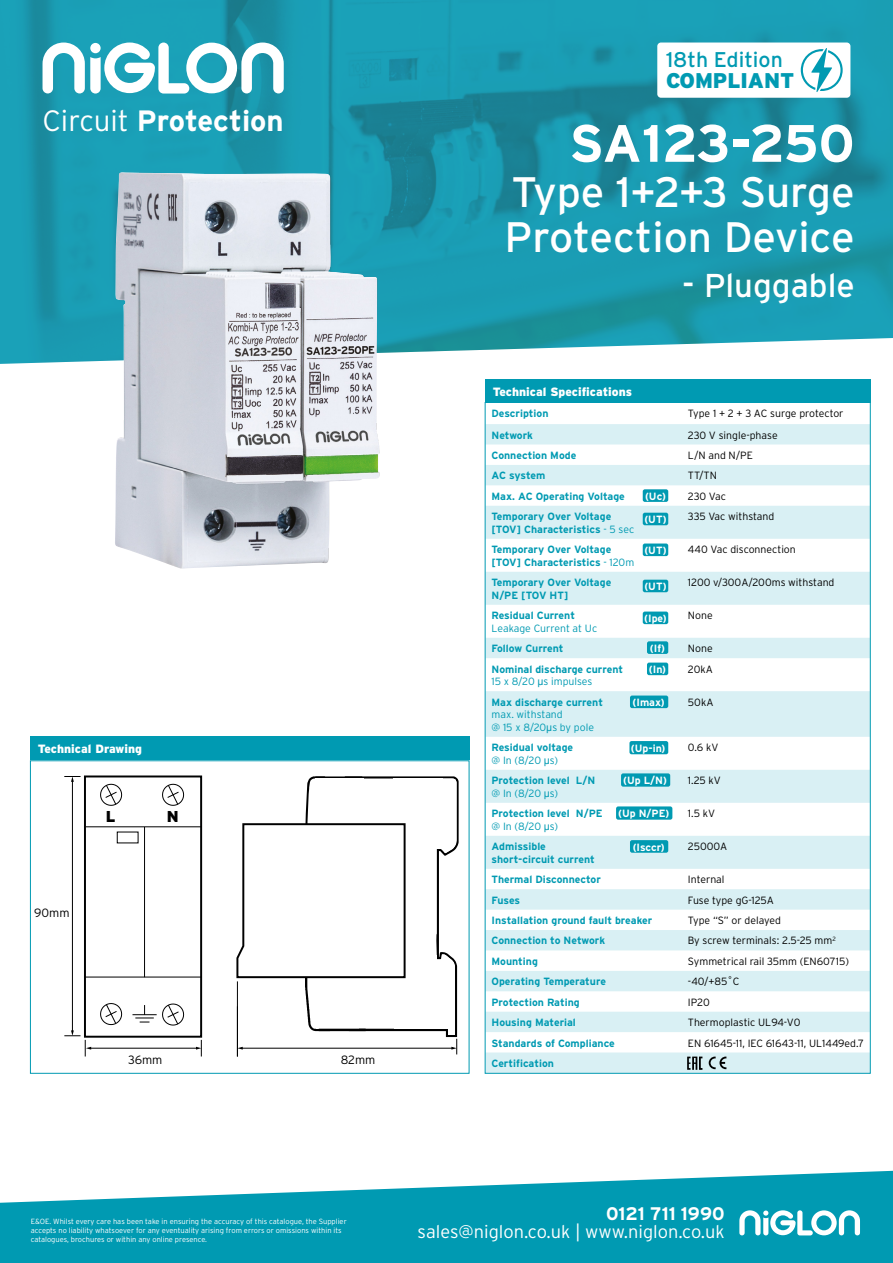
<style>
.page{position:relative;width:893px;height:1263px;background:#fff}
.page>*{position:absolute;margin:0;border:0;box-sizing:border-box;transform-origin:0 0}
.t1{font:700 52.5px "Interstate";letter-spacing:-.015em;color:#fff}
.t2{font:42.6px/45px "Interstate";color:#fff}
.t3{font:33px "Interstate";color:#fff}
.t4{font:700 29.4px "Interstate";color:#fff}
.t5{font:21.3px "Interstate";color:#009ab2}
.t6{font:900 21.3px "Interstate";color:#009ab2}
.t7{font:300 18.15px "Interstate";color:#fff}
.t8{font:700 18.15px "Interstate";color:#fff}
.t9{font:900 15.75px "Interstate";color:#000}
.t10{font:900 12px "Interstate";color:#fff}
.t11{font:300 12px "Interstate";color:#000}
.t12{font:700 10.5px/12.6px "Interstate";color:#009ab2}
.t13{font:300 10.5px "Interstate";color:#000}
.t14{font:700 10.5px/21.3px "Interstate";color:#fff}
.t15{font:300 10.5px/12.6px "Interstate";color:#009ab2}
.t16{font:700 10.5px "Interstate";letter-spacing:-.02em;color:#009ab2}
.t17{font:300 7.5px/9px "Interstate";color:#fff}
.s1{font-weight:300}
.s2{font-size:34.5px}
.s3{font-family:"Arial";font-weight:400}
</style>
<div class="page">
<svg style="left:0;top:1170px;width:893px;height:93px;fill:#009ab2"></svg>
<svg style="left:739px;top:1210px;width:121px;height:25px"></svg>
<img style="left:0;top:0;width:893px;height:364px">
<svg style="left:43px;top:43px;width:241px;height:51px"></svg>
<img style="left:115px;top:172px;width:265px;height:397px">
<div style="left:657px;top:43px;width:193px;height:55px;background:#fff;border-radius:4px"></div>
<svg style="left:801px;top:48px;width:42px;height:44px"></svg>
<div style="left:30px;top:737px;width:439px;height:23px;background:#009ab2"></div>
<svg style="left:30px;top:760px;width:440px;height:314px"></svg>
<svg style="left:484px;top:402px;width:387px;height:672px"></svg>
<div style="left:485px;top:379px;width:386px;height:24px;background:#009ab2"></div>
<svg style="left:709px;top:1056px;width:17px;height:13px"></svg>
<div style="left:643px;top:489px;width:25px;height:13px;background:#009ab2;border-radius:2px"></div>
<div style="left:643px;top:513px;width:25px;height:12px;background:#009ab2;border-radius:2px"></div>
<div style="left:643px;top:543px;width:25px;height:13px;background:#009ab2;border-radius:2px"></div>
<div style="left:643px;top:580px;width:25px;height:12px;background:#009ab2;border-radius:2px"></div>
<div style="left:643px;top:611px;width:25px;height:13px;background:#009ab2;border-radius:2px"></div>
<div style="left:647px;top:641px;width:21px;height:13px;background:#009ab2;border-radius:2px"></div>
<div style="left:647px;top:663px;width:21px;height:12px;background:#009ab2;border-radius:2px"></div>
<div style="left:630px;top:695px;width:38px;height:13px;background:#009ab2;border-radius:2px"></div>
<div style="left:629px;top:741px;width:39px;height:13px;background:#009ab2;border-radius:2px"></div>
<div style="left:630px;top:840px;width:38px;height:13px;background:#009ab2;border-radius:2px"></div>
<svg style="left:687px;top:1056px;width:15px;height:14px"></svg>
<div style="left:621px;top:773px;width:49px;height:14px;background:#009ab2;border-radius:2px"></div>
<div style="left:616px;top:806px;width:56px;height:14px;background:#009ab2;border-radius:2px"></div>
<h3 class="t4" style="left:43px;top:104px;width:243px"><span class="s1">Circuit</span> Protection</h3>
<p class="t10" style="left:38px;top:742px;width:106px">Technical Drawing</p>
<p class="t11" style="left:34px;top:906px;width:37px">90mm</p>
<h3 class="t9" style="left:106px;top:807px;width:11px">L</h3>
<h3 class="t9" style="left:167px;top:807px;width:13px">N</h3>
<p class="t11" style="left:128px;top:1053px;width:36px">36mm</p>
<p class="t11" style="left:341px;top:1053px;width:36px">82mm</p>
<h3 class="t5" style="left:666px;top:48px;width:118px">18th Edition</h3>
<h3 class="t6" style="left:666px;top:68px;width:130px">COMPLIANT</h3>
<h1 class="t1" style="left:569px;top:114px;width:287px">SA123-250</h1>
<h2 class="t2" style="left:505px;top:169px;width:352px">Type 1+2+3 Surge<br>Protection Device</h2>
<h3 class="t3" style="left:682px;top:267px;width:174px"><span class="s2">-</span> Pluggable</h3>
<p class="t10" style="left:493px;top:385px;width:141px">Technical Specifications</p>
<p class="t12" style="left:491px;top:407px;width:58px">Description</p>
<p class="t13" style="left:688px;top:408px;width:157px">Type 1 + 2 + 3 AC surge protector</p>
<p class="t12" style="left:491px;top:428px;width:43px">Network</p>
<p class="t13" style="left:688px;top:429px;width:91px">230 V single-phase</p>
<p class="t12" style="left:491px;top:449px;width:86px">Connection Mode</p>
<p class="t13" style="left:688px;top:449px;width:67px">L/N and N/PE</p>
<p class="t16" style="left:491px;top:470px;width:55px">AC system</p>
<p class="t13" style="left:688px;top:470px;width:31px">TT/TN</p>
<p class="t12" style="left:491px;top:490px;width:135px">Max. AC Operating Voltage</p>
<p class="t13" style="left:688px;top:490px;width:40px">230 Vac</p>
<p class="t12" style="left:491px;top:510px;width:144px">Temporary Over Voltage [TOV] Characteristics <span class="s1">- 5 sec</span></p>
<p class="t13" style="left:688px;top:511px;width:88px">335 Vac withstand</p>
<p class="t12" style="left:491px;top:543px;width:144px">Temporary Over Voltage [TOV] Characteristics <span class="s1">- 120m</span></p>
<p class="t13" style="left:688px;top:544px;width:109px">440 Vac disconnection</p>
<p class="t12" style="left:491px;top:576px;width:121px">Temporary Over Voltage<br>N/PE [TOV HT]</p>
<p class="t13" style="left:688px;top:577px;width:148px">1200 v/300A/200ms withstand</p>
<p class="t12" style="left:491px;top:609px;width:85px">Residual Current</p>
<p class="t15" style="left:491px;top:622px;width:107px">Leakage Current at Uc</p>
<p class="t14" style="left:645px;top:485px;width:22px">(Uc)</p>
<p class="t14" style="left:644px;top:509px;width:24px">(UT)</p>
<p class="t14" style="left:644px;top:540px;width:24px">(UT)</p>
<p class="t14" style="left:644px;top:576px;width:24px">(UT)</p>
<p class="t14" style="left:644px;top:608px;width:24px">(Ipe)</p>
<p class="t14" style="left:649px;top:637px;width:19px">(If) (In)</p>
<p class="t14" style="left:633px;top:692px;width:34px">(Imax)</p>
<p class="t14" style="left:631px;top:737px;width:36px">(Up-in)</p>
<p class="t13" style="left:688px;top:610px;width:26px">None</p>
<p class="t12" style="left:491px;top:642px;width:74px">Follow Current</p>
<p class="t13" style="left:688px;top:643px;width:26px">None</p>
<p class="t12" style="left:491px;top:662px;width:133px">Nominal discharge current<br><span class="s1">15 x 8/20</span> <span class="s3">µ</span><span class="s1">s impulses</span></p>
<p class="t13" style="left:688px;top:663px;width:26px">20kA</p>
<p class="t12" style="left:491px;top:695px;width:113px">Max discharge current</p>
<p class="t15" style="left:491px;top:708px;width:104px">max. withstand<br>@ 15 x 8/20<span class="s3">µ</span>s by pole</p>
<p class="t13" style="left:688px;top:696px;width:27px">50kA</p>
<p class="t12" style="left:491px;top:741px;width:83px">Residual voltage <span class="s1">@ In (8/20</span> <span class="s3">µ</span><span class="s1">s)</span></p>
<p class="t13" style="left:688px;top:742px;width:32px">0.6 kV</p>
<p class="t12" style="left:491px;top:774px;width:105px">Protection level L/N <span class="s1">@ In (8/20</span> <span class="s3">µ</span><span class="s1">s)</span></p>
<p class="t13" style="left:688px;top:775px;width:34px">1.25 kV</p>
<p class="t12" style="left:491px;top:807px;width:113px">Protection level N/PE <span class="s1">@ In (8/20</span> <span class="s3">µ</span><span class="s1">s)</span></p>
<p class="t13" style="left:688px;top:808px;width:29px">1.5 kV</p>
<p class="t12" style="left:491px;top:840px;width:105px">Admissible short-circuit current</p>
<p class="t13" style="left:688px;top:841px;width:41px">25000A</p>
<p class="t12" style="left:491px;top:873px;width:111px">Thermal Disconnector</p>
<p class="t13" style="left:688px;top:874px;width:38px">Internal</p>
<p class="t12" style="left:491px;top:893px;width:30px">Fuses</p>
<p class="t13" style="left:688px;top:894px;width:88px">Fuse type gG-125A</p>
<p class="t12" style="left:491px;top:914px;width:162px">Installation ground fault breaker</p>
<p class="t13" style="left:688px;top:914px;width:95px">Type “S” or delayed</p>
<p class="t12" style="left:491px;top:934px;width:115px">Connection to Network</p>
<p class="t13" style="left:688px;top:935px;width:149px">By screw terminals: 2.5-25 mm<sup>2</sup></p>
<p class="t12" style="left:491px;top:955px;width:48px">Mounting</p>
<p class="t13" style="left:688px;top:955px;width:163px">Symmetrical rail 35mm (EN60715)</p>
<p class="t12" style="left:491px;top:975px;width:116px">Operating Temperature</p>
<p class="t13" style="left:688px;top:976px;width:53px">-40/+85˚C</p>
<p class="t12" style="left:491px;top:996px;width:90px">Protection Rating</p>
<p class="t13" style="left:688px;top:996px;width:23px">IP20</p>
<p class="t12" style="left:491px;top:1016px;width:86px">Housing Material</p>
<p class="t13" style="left:688px;top:1016px;width:114px">Thermoplastic UL94-V0</p>
<p class="t12" style="left:491px;top:1036px;width:125px">Standards of Compliance</p>
<p class="t13" style="left:688px;top:1037px;width:177px">EN 61645-11, IEC 61643-11, UL1449ed.7</p>
<p class="t12" style="left:491px;top:1057px;width:64px">Certification</p>
<p class="t14" style="left:623px;top:770px;width:45px">(Up L/N)</p>
<p class="t14" style="left:618px;top:803px;width:53px">(Up N/PE)</p>
<p class="t14" style="left:633px;top:836px;width:34px">(Isccr)</p>
<p class="t17" style="left:31px;top:1216px;width:317px">E&amp;OE. Whilst every care has been take in ensuring the accuracy of this catalogue, the Supplier accepts no liability whatsoever for any eventuality arising from errors or omissions within its catalogues, brochures or within any online presence.</p>
<h3 class="t8" style="left:606px;top:1204px;width:120px">0121 711 1990</h3>
<h3 class="t7" style="left:418px;top:1221px;width:308px">sales@niglon.co.uk | www.niglon.co.uk</h3>
</div>
